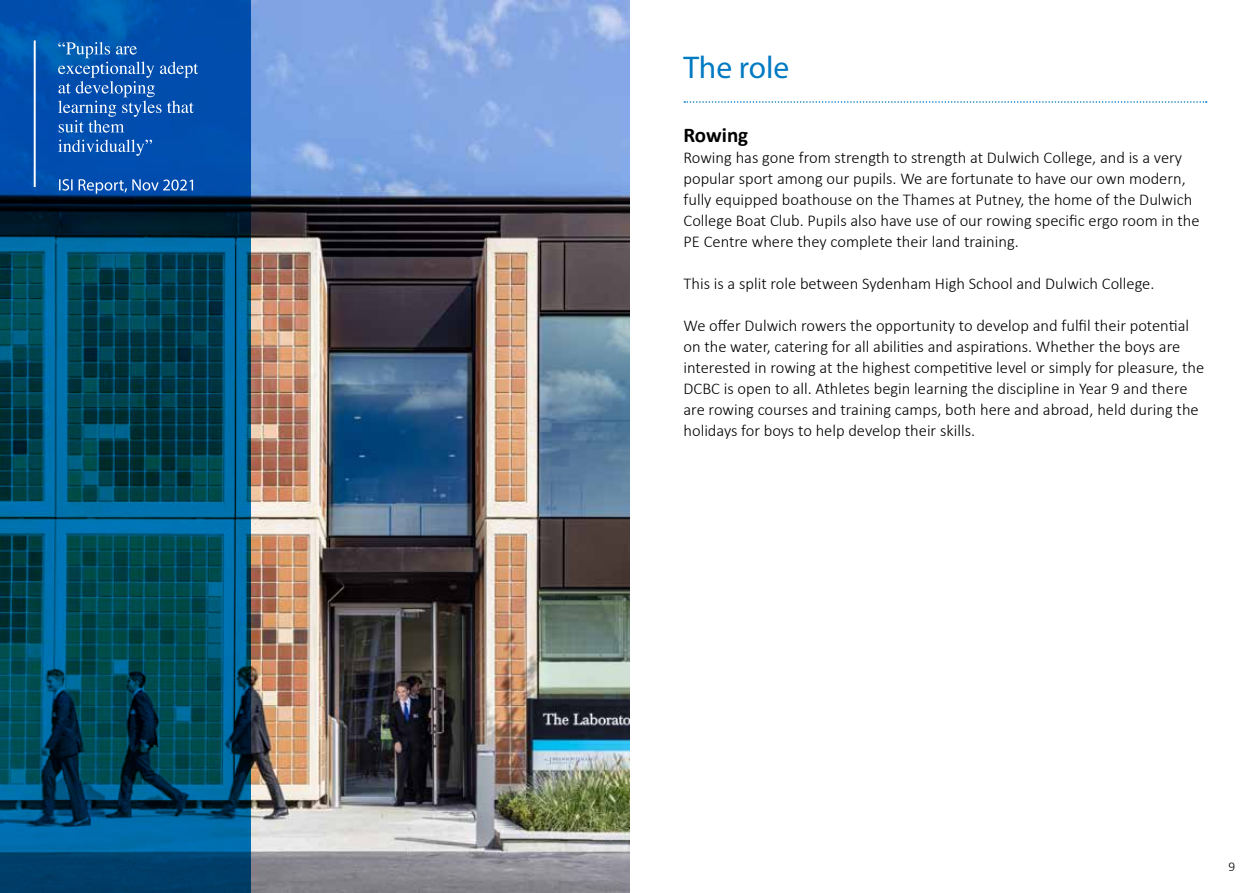
<style>
.page{position:relative;width:1259px;height:893px;background:#fff}
.page>*{position:absolute;margin:0;border:0;box-sizing:border-box;transform-origin:0 0}
.t1{font:31.5px "Myriad Pro";color:#007ac2}
.t2{font:700 21px "Calibri";color:#000}
.t3{font:300 16.5px/21px "Calibri";color:#000}
.t4{font:300 13.5px "Calibri";color:#000}
</style>
<div class="page">
<img style="left:250px;top:0;width:379px;height:893px">
<svg style="left:0;top:0;width:250px;height:893px;background:#00496e"></svg>
<svg style="left:59px;top:179px;width:134px;height:15px;background:#3672be"></svg>
<svg style="left:58px;top:140px;width:94px;height:16px;background:#316fbe"></svg>
<svg style="left:58px;top:42px;width:140px;height:91px;background:#2064b8"></svg>
<hr style="left:34px;top:40px;width:2px;height:147px;background:#fff">
<svg style="left:684px;top:101px;width:522px;height:2px"></svg>
<h1 class="t1" style="left:683px;top:48px;width:107px">The role</h1>
<p class="t2" style="left:683px;top:121px;width:66px">Rowing</p>
<p class="t3" style="left:683px;top:146px;width:517px">Rowing has gone from strength to strength at Dulwich College, and is a very popular sport among our pupils. We are fortunate to have our own modern, fully equipped boathouse on the Thames at Putney, the home of the Dulwich College Boat Club. Pupils also have use of our rowing specific ergo room in the PE Centre where they complete their land training.</p>
<p class="t3" style="left:683px;top:272px;width:472px">This is a split role between Sydenham High School and Dulwich College.</p>
<p class="t3" style="left:683px;top:314px;width:522px">We offer Dulwich rowers the opportunity to develop and fulfil their potential on the water, catering for all abilities and aspirations. Whether the boys are interested in rowing at the highest competitive level or simply for pleasure, the DCBC is open to all. Athletes begin learning the discipline in Year 9 and there are rowing courses and training camps, both here and abroad, held during the holidays for boys to help develop their skills.</p>
<p class="t4" style="left:1228px;top:858px;width:8px">9</p>
</div>
